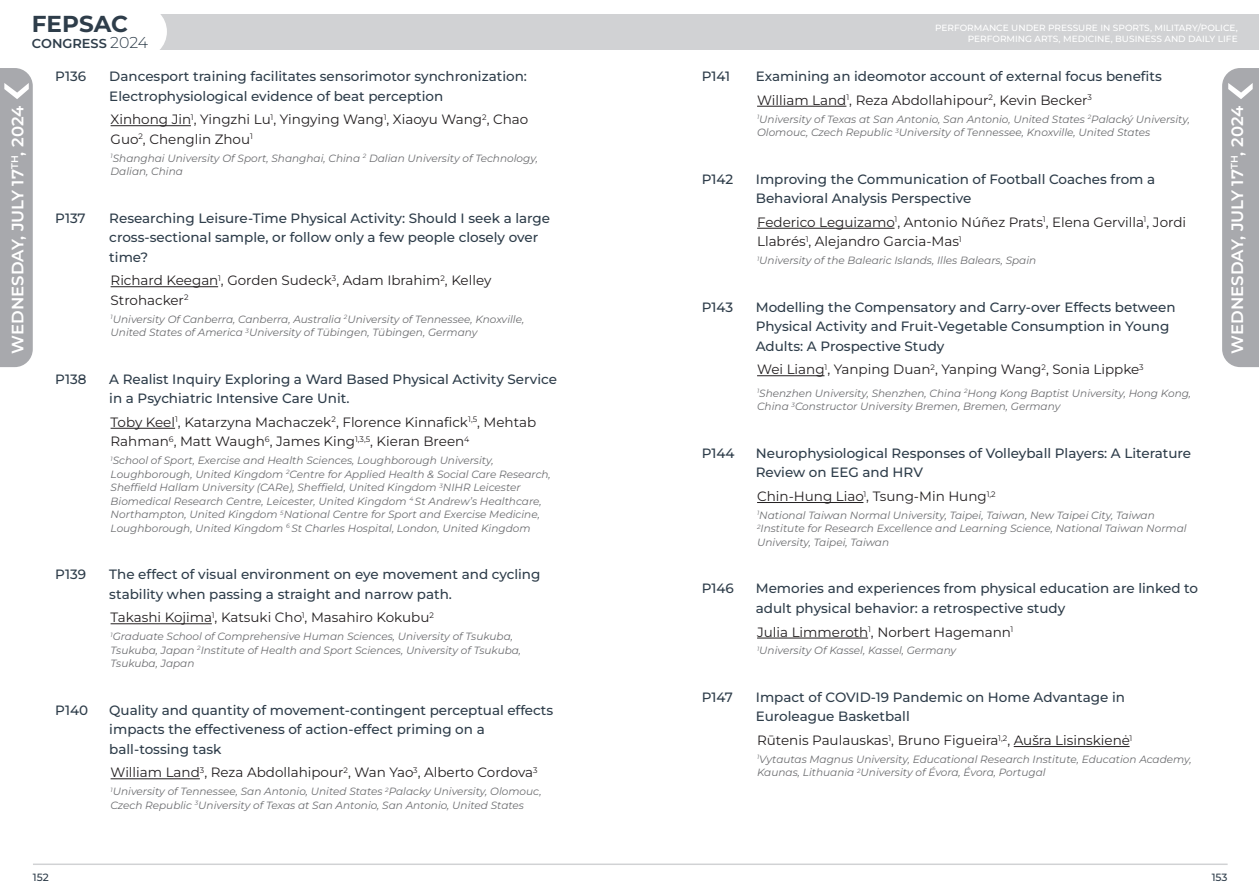
<style>
.page{position:relative;width:1259px;height:893px;background:#fff}
.page>*{position:absolute;margin:0;border:0;box-sizing:border-box;transform-origin:0 0}
.t1{font:700 23.1px "Montserrat";color:#2e3d4a}
.t2{font:600 16.5px "Montserrat";color:#fff}
.t3{font:500 13.5px/19.5px "Montserrat";color:#2e3d4a}
.t4{font:13.5px/19.5px "Montserrat";color:#231f20}
.t5{font:600 12.9px "Montserrat";color:#2e3d4a}
.t6{font:italic 10.5px/13.5px "Montserrat";color:#6c6d70}
.t7{font:500 10.5px "Montserrat";color:#2e3d4a}
.t8{font:500 9px/10.8px "Montserrat";color:#fff;text-align:right}
.s1{font-weight:300;font-size:15.75px}
.s2{font-weight:400;color:#231f20}
</style>
<div class="page">
<hr style="left:33px;top:863px;width:1194px;height:2px;background:#d1d2d4">
<div style="left:149px;top:14px;width:1110px;height:35px;background:#d1d2d4"></div>
<div style="left:114px;top:5px;width:53px;height:53px;background:#fff;border-radius:50%"></div>
<div style="left:1222px;top:68px;width:37px;height:299px;background:#a8a9ad"></div>
<div style="left:0;top:68px;width:33px;height:299px;background:#a8a9ad"></div>
<hr style="left:111px;top:125px;width:80px;height:1px;background:#231f20">
<hr style="left:111px;top:286px;width:107px;height:1px;background:#231f20">
<hr style="left:111px;top:428px;width:64px;height:1px;background:#231f20">
<hr style="left:111px;top:623px;width:101px;height:1px;background:#231f20">
<hr style="left:111px;top:778px;width:89px;height:1px;background:#231f20">
<hr style="left:757px;top:106px;width:89px;height:1px;background:#231f20">
<hr style="left:757px;top:228px;width:137px;height:1px;background:#231f20">
<hr style="left:757px;top:375px;width:67px;height:1px;background:#231f20">
<hr style="left:757px;top:502px;width:106px;height:1px;background:#231f20">
<hr style="left:757px;top:638px;width:111px;height:1px;background:#231f20">
<hr style="left:1013px;top:746px;width:116px;height:1px;background:#231f20">
<h1 class="t1" style="left:32px;top:8px;width:98px">FEPSAC</h1>
<p class="t5" style="left:32px;top:35px;width:118px">CONGRESS <span class="s1">2024</span></p>
<h2 class="t2" style="left:7px;top:353px;width:249px;rotate:-90deg">WEDNESDAY, JULY 17<sup>TH</sup>, 2024</h2>
<p class="t3" style="left:55px;top:66px;width:32px">P136</p>
<p class="t3" style="left:109px;top:66px;width:419px">Dancesport training facilitates sensorimotor synchronization:<br>Electrophysiological evidence of beat perception</p>
<p class="t4" style="left:111px;top:109px;width:419px">Xinhong Jin<sup>1</sup>, Yingzhi Lu<sup>1</sup>, Yingying Wang<sup>1</sup>, Xiaoyu Wang<sup>2</sup>, Chao<br>Guo<sup>2</sup>, Chenglin Zhou<sup>1</sup></p>
<p class="t6" style="left:111px;top:151px;width:429px"><sup>1</sup>Shanghai University Of Sport, Shanghai, China <sup>2</sup> Dalian University of Technology,<br>Dalian, China</p>
<p class="t3" style="left:55px;top:208px;width:32px">P137</p>
<p class="t3" style="left:109px;top:208px;width:442px">Researching Leisure-Time Physical Activity: Should I seek a large cross-sectional sample, or follow only a few people closely over time?</p>
<p class="t4" style="left:111px;top:270px;width:382px">Richard Keegan<sup>1</sup>, Gorden Sudeck<sup>3</sup>, Adam Ibrahim<sup>2</sup>, Kelley<br>Strohacker<sup>2</sup></p>
<p class="t6" style="left:111px;top:312px;width:415px"><sup>1</sup>University Of Canberra, Canberra, Australia <sup>2</sup>University of Tennessee, Knoxville,<br>United States of America <sup>3</sup>University of Tübingen, Tübingen, Germany</p>
<p class="t3" style="left:55px;top:369px;width:33px">P138</p>
<p class="t3" style="left:109px;top:369px;width:449px">A Realist Inquiry Exploring a Ward Based Physical Activity Service in a Psychiatric Intensive Care Unit.</p>
<p class="t4" style="left:111px;top:412px;width:427px">Toby Keel<sup>1</sup>, Katarzyna Machaczek<sup>2</sup>, Florence Kinnafick<sup>1,5</sup>, Mehtab<br>Rahman<sup>6</sup>, Matt Waugh<sup>6</sup>, James King<sup>1,3,5</sup>, Kieran Breen<sup>4</sup></p>
<p class="t6" style="left:111px;top:453px;width:442px"><sup>1</sup>School of Sport, Exercise and Health Sciences, Loughborough University, Loughborough, United Kingdom <sup>2</sup>Centre for Applied Health &amp; Social Care Research, Sheffield Hallam University (CARe), Sheffield, United Kingdom <sup>3</sup>NIHR Leicester Biomedical Research Centre, Leicester, United Kingdom <sup>4</sup> St Andrew’s Healthcare, Northampton, United Kingdom <sup>5</sup>National Centre for Sport and Exercise Medicine, Loughborough, United Kingdom <sup>6</sup> St Charles Hospital, London, United Kingdom</p>
<p class="t3" style="left:55px;top:564px;width:32px">P139</p>
<p class="t3" style="left:109px;top:564px;width:433px">The effect of visual environment on eye movement and cycling stability when passing a straight and narrow path.</p>
<p class="t4" style="left:111px;top:607px;width:325px">Takashi Kojima<sup>1</sup>, Katsuki Cho<sup>1</sup>, Masahiro Kokubu<sup>2</sup></p>
<p class="t6" style="left:111px;top:629px;width:412px"><sup>1</sup>Graduate School of Comprehensive Human Sciences, University of Tsukuba,<br>Tsukuba, Japan <sup>2</sup>Institute of Health and Sport Sciences, University of Tsukuba,<br>Tsukuba, Japan</p>
<p class="t3" style="left:55px;top:700px;width:34px">P140</p>
<p class="t3" style="left:109px;top:700px;width:445px">Quality and quantity of movement-contingent perceptual effects impacts the effectiveness of action-effect priming on a ball-tossing task</p>
<p class="t4" style="left:111px;top:762px;width:428px">William Land<sup>3</sup>, Reza Abdollahipour<sup>2</sup>, Wan Yao<sup>3</sup>, Alberto Cordova<sup>3</sup></p>
<p class="t6" style="left:111px;top:784px;width:432px"><sup>1</sup>University of Tennessee, San Antonio, United States <sup>2</sup>Palacky University, Olomouc,<br>Czech Republic <sup>3</sup>University of Texas at San Antonio, San Antonio, United States</p>
<p class="t8" style="left:935px;top:22px;width:304px">PERFORMANCE UNDER PRESSURE IN SPORTS, MILITARY/POLICE,<br>PERFORMING ARTS, MEDICINE, BUSINESS AND DAILY LIFE</p>
<p class="t3" style="left:702px;top:66px;width:30px">P141</p>
<p class="t3" style="left:756px;top:64px;width:407px;line-height:23.7px">Examining an ideomotor account of external focus benefits<br><span class="s2">William Land</span><sup>1</sup><span class="s2">, Reza Abdollahipour</span><sup>2</sup><span class="s2">, Kevin Becker</span><sup>3</sup></p>
<p class="t6" style="left:757px;top:112px;width:434px"><sup>1</sup>University of Texas at San Antonio, San Antonio, United States <sup>2</sup>Palacký University,<br>Olomouc, Czech Republic <sup>3</sup>University of Tennessee, Knoxville, United States</p>
<p class="t3" style="left:702px;top:169px;width:33px">P142</p>
<p class="t3" style="left:756px;top:169px;width:401px">Improving the Communication of Football Coaches from a<br>Behavioral Analysis Perspective</p>
<p class="t4" style="left:757px;top:212px;width:430px">Federico Leguizamo<sup>1</sup>, Antonio Núñez Prats<sup>1</sup>, Elena Gervilla<sup>1</sup>, Jordi<br>Llabrés<sup>1</sup>, Alejandro Garcia-Mas<sup>1</sup></p>
<p class="t6" style="left:757px;top:253px;width:281px"><sup>1</sup>University of the Balearic Islands, Illes Balears, Spain</p>
<p class="t3" style="left:702px;top:297px;width:33px">P143</p>
<p class="t3" style="left:756px;top:297px;width:421px">Modelling the Compensatory and Carry-over Effects between<br>Physical Activity and Fruit-Vegetable Consumption in Young<br>Adults: A Prospective Study</p>
<p class="t4" style="left:757px;top:359px;width:388px">Wei Liang<sup>1</sup>, Yanping Duan<sup>2</sup>, Yanping Wang<sup>2</sup>, Sonia Lippke<sup>3</sup></p>
<p class="t6" style="left:757px;top:386px;width:435px"><sup>1</sup>Shenzhen University, Shenzhen, China <sup>2</sup>Hong Kong Baptist University, Hong Kong,<br>China <sup>3</sup>Constructor University Bremen, Bremen, Germany</p>
<p class="t3" style="left:702px;top:443px;width:34px">P144</p>
<p class="t3" style="left:756px;top:443px;width:437px">Neurophysiological Responses of Volleyball Players: A Literature<br>Review on EEG and HRV</p>
<p class="t4" style="left:757px;top:486px;width:240px">Chin-Hung Liao<sup>1</sup>, Tsung-Min Hung<sup>1,2</sup></p>
<p class="t6" style="left:757px;top:508px;width:431px"><sup>1</sup>National Taiwan Normal University, Taipei, Taiwan, New Taipei City, Taiwan<br><sup>2</sup>Institute for Research Excellence and Learning Science, National Taiwan Normal<br>University, Taipei, Taiwan</p>
<p class="t3" style="left:702px;top:578px;width:34px">P146</p>
<p class="t3" style="left:756px;top:578px;width:444px">Memories and experiences from physical education are linked to adult physical behavior: a retrospective study</p>
<p class="t4" style="left:757px;top:622px;width:258px">Julia Limmeroth<sup>1</sup>, Norbert Hagemann<sup>1</sup></p>
<p class="t6" style="left:757px;top:644px;width:201px"><sup>1</sup>University Of Kassel, Kassel, Germany</p>
<p class="t3" style="left:702px;top:687px;width:33px">P147</p>
<p class="t3" style="left:756px;top:687px;width:371px">Impact of COVID-19 Pandemic on Home Advantage in<br>Euroleague Basketball</p>
<p class="t4" style="left:757px;top:730px;width:377px">Rūtenis Paulauskas<sup>1</sup>, Bruno Figueira<sup>1,2</sup>, Aušra Lisinskienė<sup>1</sup></p>
<p class="t6" style="left:757px;top:752px;width:436px"><sup>1</sup>Vytautas Magnus University, Educational Research Institute, Education Academy,<br>Kaunas, Lithuania <sup>2</sup>University of Évora, Évora, Portugal</p>
<h2 class="t2" style="left:1226px;top:353px;width:249px;rotate:-90deg">WEDNESDAY, JULY 17<sup>TH</sup>, 2024</h2>
<p class="t7" style="left:33px;top:870px;width:17px">152</p>
<p class="t7" style="left:1211px;top:870px;width:17px">153</p>
</div>
